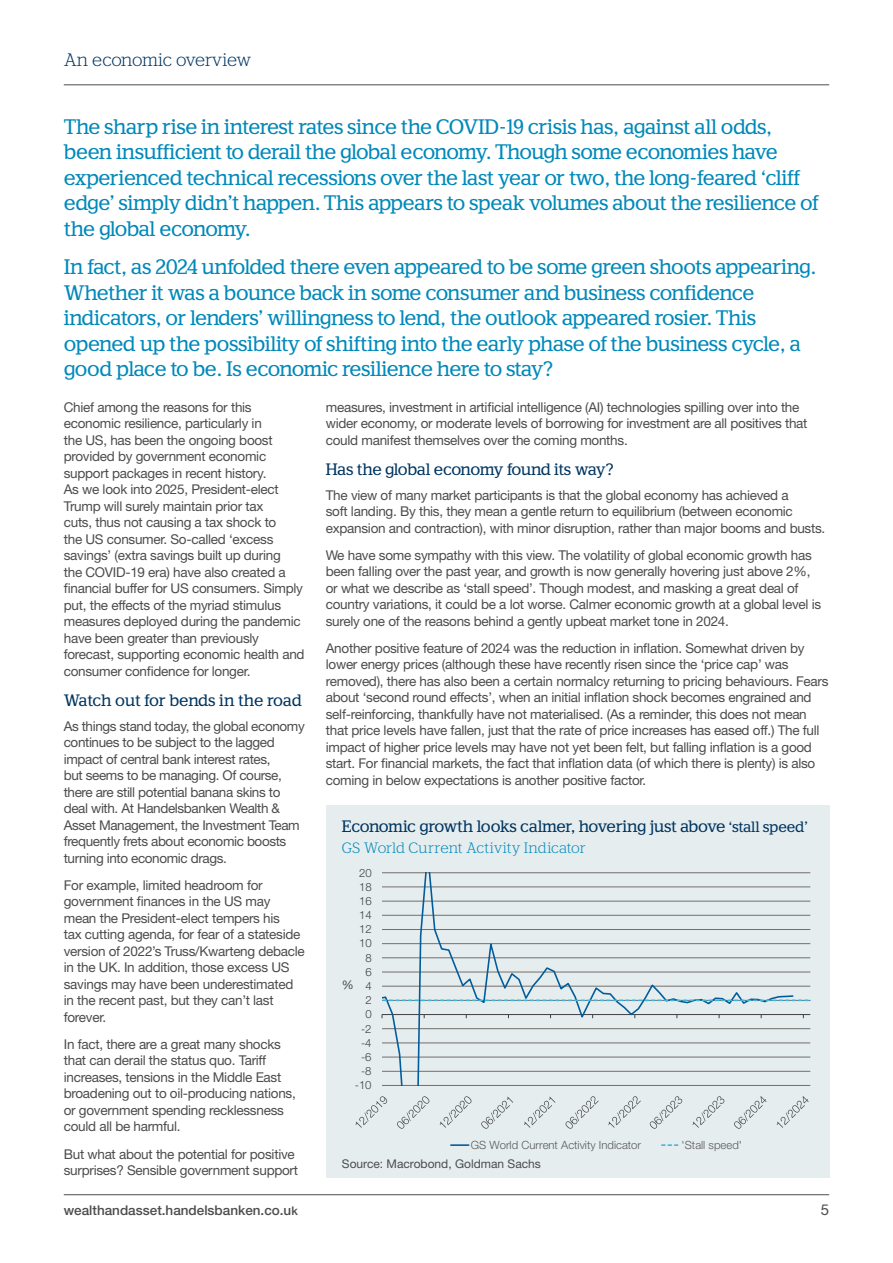
<style>
.page{position:relative;width:893px;height:1263px;background:#fff}
.page>*{position:absolute;margin:0;border:0;box-sizing:border-box;transform-origin:0 0}
.Intro{font:21px/25.5px "Handelsbanken Slabserif";letter-spacing:-.04em;color:#0089ba}
.t1{font:300 18px "Handelsbanken Slabserif";letter-spacing:-.02em;color:#003560}
.Sub_heading{font:16.5px "Handelsbanken Slabserif";letter-spacing:-.03em;color:#003560}
.Chart_title{font:16.5px "Handelsbanken Slabserif";letter-spacing:-.03em;color:#003560}
.Chart_sub_heading{font:300 15px "Handelsbanken Slabserif";letter-spacing:-.005em;color:#0089ba}
.t2{font:15px "Helvetica Neue LT Pro";color:#4b4c4d}
.Body_copy{font:13.5px/16.5px "Helvetica Neue LT Pro";letter-spacing:-.02em;color:#4b4c4d}
.t3{font:500 13.5px "Helvetica Neue LT Pro";color:#4b4c4d}
.Source{font:12px "Helvetica Neue LT Pro";color:#4b4c4d}
.t4{font:300 11.4px "Helvetica Neue LT Pro";color:#595959}
.t5{font:300 11.4px "Helvetica Neue LT Pro";color:#404040}
.s1{font-size:15px}
.s2{font-size:12px}
</style>
<div class="page">
<hr style="left:64px;top:1194px;width:765px;height:1px;background:#4b4c4d">
<hr style="left:64px;top:84px;width:765px;height:1px;background:#4b4c4d">
<div style="left:326px;top:806px;width:503px;height:372px;background:#e6edef"></div>
<hr style="left:382px;top:1085px;width:428px;height:1px;background:#726f6b">
<hr style="left:382px;top:1071px;width:428px;height:1px;background:#726f6b">
<hr style="left:382px;top:1057px;width:428px;height:1px;background:#726f6b">
<hr style="left:382px;top:1043px;width:428px;height:1px;background:#726f6b">
<hr style="left:382px;top:1028px;width:428px;height:1px;background:#726f6b">
<hr style="left:382px;top:986px;width:428px;height:1px;background:#726f6b">
<hr style="left:382px;top:972px;width:428px;height:1px;background:#726f6b">
<hr style="left:382px;top:957px;width:428px;height:1px;background:#726f6b">
<hr style="left:382px;top:943px;width:428px;height:1px;background:#726f6b">
<hr style="left:382px;top:929px;width:428px;height:1px;background:#726f6b">
<hr style="left:382px;top:915px;width:428px;height:1px;background:#726f6b">
<hr style="left:382px;top:901px;width:428px;height:1px;background:#726f6b">
<hr style="left:382px;top:887px;width:428px;height:1px;background:#726f6b">
<hr style="left:382px;top:872px;width:428px;height:1px;background:#726f6b">
<hr style="left:382px;top:1014px;width:428px;height:1px;background:#404040">
<svg style="left:382px;top:873px;width:412px;height:213px"></svg>
<svg style="left:382px;top:999px;width:429px;height:2px"></svg>
<svg style="left:355px;top:1096px;width:32px;height:32px"></svg>
<svg style="left:397px;top:1096px;width:32px;height:33px"></svg>
<svg style="left:440px;top:1096px;width:31px;height:32px"></svg>
<svg style="left:481px;top:1096px;width:32px;height:33px"></svg>
<svg style="left:524px;top:1096px;width:31px;height:32px"></svg>
<svg style="left:565px;top:1096px;width:34px;height:33px"></svg>
<svg style="left:608px;top:1096px;width:33px;height:32px"></svg>
<svg style="left:650px;top:1096px;width:32px;height:33px"></svg>
<svg style="left:692px;top:1096px;width:32px;height:32px"></svg>
<svg style="left:734px;top:1096px;width:32px;height:33px"></svg>
<svg style="left:777px;top:1096px;width:32px;height:32px"></svg>
<svg style="left:451px;top:1144px;width:18px;height:2px"></svg>
<svg style="left:662px;top:1144px;width:17px;height:2px"></svg>
<p class="t1" style="left:64px;top:49px;width:189px">An economic overview</p>
<p class="Intro" style="left:64px;top:113px;width:756px">The sharp rise in interest rates since the COVID-19 crisis has, against all odds, been insufficient to derail the global economy. Though some economies have experienced technical recessions over the last year or two, the long-feared ‘cliff edge’ simply didn’t happen. This appears to speak volumes about the resilience of the global economy.</p>
<p class="Intro" style="left:64px;top:253px;width:754px">In fact, as 2024 unfolded there even appeared to be some green shoots appearing.<br>Whether it was a bounce back in some consumer and business confidence indicators, or lenders’ willingness to lend, the outlook appeared rosier. This opened up the possibility of shifting into the early phase of the business cycle, a good place to be. Is economic resilience here to stay?</p>
<p class="Body_copy" style="left:64px;top:398px;width:242px">Chief among the reasons for this economic resilience, particularly in<br>the US, has been the ongoing boost provided by government economic support packages in recent history.<br>As we look into 2025, President-elect Trump will surely maintain prior tax<br>cuts, thus not causing a tax shock to<br>the US consumer. So-called ‘excess savings’ (extra savings built up during<br>the COVID-19 era) have also created a financial buffer for US consumers. Simply put, the effects of the myriad stimulus measures deployed during the pandemic have been greater than previously forecast, supporting economic health and consumer confidence for longer.</p>
<p class="Sub_heading" style="left:64px;top:690px;width:240px">Watch out for bends in the road</p>
<p class="Body_copy" style="left:64px;top:717px;width:242px">As things stand today, the global economy continues to be subject to the lagged impact of central bank interest rates,<br>but seems to be managing. Of course, there are still potential banana skins to deal with. At Handelsbanken Wealth &amp; Asset Management, the Investment Team frequently frets about economic boosts turning into economic drags.</p>
<p class="Body_copy" style="left:64px;top:876px;width:242px">For example, limited headroom for government finances in the US may mean the President-elect tempers his<br>tax cutting agenda, for fear of a stateside version of 2022’s Truss/Kwarteng debacle in the UK. In addition, those excess US savings may have been underestimated in the recent past, but they can’t last forever.</p>
<p class="Body_copy" style="left:64px;top:1035px;width:234px">In fact, there are a great many shocks that can derail the status quo. Tariff increases, tensions in the Middle East broadening out to oil-producing nations, or government spending recklessness could all be harmful.</p>
<p class="Body_copy" style="left:64px;top:1145px;width:236px">But what about the potential for positive surprises? Sensible government support</p>
<p class="Body_copy" style="left:326px;top:398px;width:483px">measures, investment in artificial intelligence (AI) technologies spilling over into the wider economy, or moderate levels of borrowing for investment are all positives that could manifest themselves over the coming months.</p>
<p class="Sub_heading" style="left:326px;top:459px;width:289px">Has the global economy found its way?</p>
<p class="Body_copy" style="left:326px;top:486px;width:501px">The view of many market participants is that the global economy has achieved a<br>soft landing. By this, they mean a gentle return to equilibrium (between economic expansion and contraction), with minor disruption, rather than major booms and busts.</p>
<p class="Body_copy" style="left:326px;top:546px;width:497px">We have some sympathy with this view. The volatility of global economic growth has been falling over the past year, and growth is now generally hovering just above 2%, or what we describe as ‘stall speed’. Though modest, and masking a great deal of country variations, it could be a lot worse. Calmer economic growth at a global level is surely one of the reasons behind a gently upbeat market tone in 2024.</p>
<p class="Body_copy" style="left:326px;top:639px;width:504px">Another positive feature of 2024 was the reduction in inflation. Somewhat driven by lower energy prices (although these have recently risen since the ‘price cap’ was removed), there has also been a certain normalcy returning to pricing behaviours. Fears about ‘second round effects’, when an initial inflation shock becomes engrained and self-reinforcing, thankfully have not materialised. (As a reminder, this does not mean that price levels have fallen, just that the rate of price increases has eased off.) The full impact of higher price levels may have not yet been felt, but falling inflation is a good start. For financial markets, the fact that inflation data (of which there is plenty) is also coming in below expectations is another positive factor.</p>
<p class="Chart_title" style="left:342px;top:816px;width:467px">Economic growth looks calmer, hovering just above <span class="s1">‘stall speed’</span></p>
<p class="Chart_sub_heading" style="left:342px;top:839px;width:246px">GS World Current Activity Indicator</p>
<p class="t5" style="left:359px;top:865px;width:14px">20</p>
<p class="t5" style="left:359px;top:880px;width:14px">18</p>
<p class="t5" style="left:359px;top:894px;width:14px">16</p>
<p class="t5" style="left:359px;top:908px;width:14px">14</p>
<p class="t5" style="left:359px;top:922px;width:14px">12</p>
<p class="t5" style="left:359px;top:936px;width:14px">10</p>
<p class="t5" style="left:365px;top:950px;width:8px">8</p>
<p class="t5" style="left:365px;top:965px;width:8px">6</p>
<p class="Source" style="left:342px;top:977px;width:13px">%</p>
<p class="t5" style="left:365px;top:979px;width:8px">4</p>
<p class="t5" style="left:365px;top:993px;width:8px">2</p>
<p class="t5" style="left:365px;top:1007px;width:8px">0</p>
<p class="t5" style="left:361px;top:1021px;width:12px">-2</p>
<p class="t5" style="left:361px;top:1036px;width:12px">-4</p>
<p class="t5" style="left:361px;top:1050px;width:12px">-6</p>
<p class="t5" style="left:361px;top:1064px;width:12px">-8</p>
<p class="t5" style="left:355px;top:1078px;width:18px">-10</p>
<p class="t4" style="left:471px;top:1138px;width:172px">GS World Current Activity Indicator</p>
<p class="t4" style="left:682px;top:1138px;width:62px">'Stall speed'</p>
<p class="Source" style="left:342px;top:1156px;width:200px">Source: Macrobond, Goldman Sachs</p>
<p class="t3" style="left:64px;top:1202px;width:236px">wealthandasset.handelsbanken.co.u<span class="s2">k</span></p>
<p class="t2" style="left:821px;top:1200px;width:10px">5</p>
</div>
